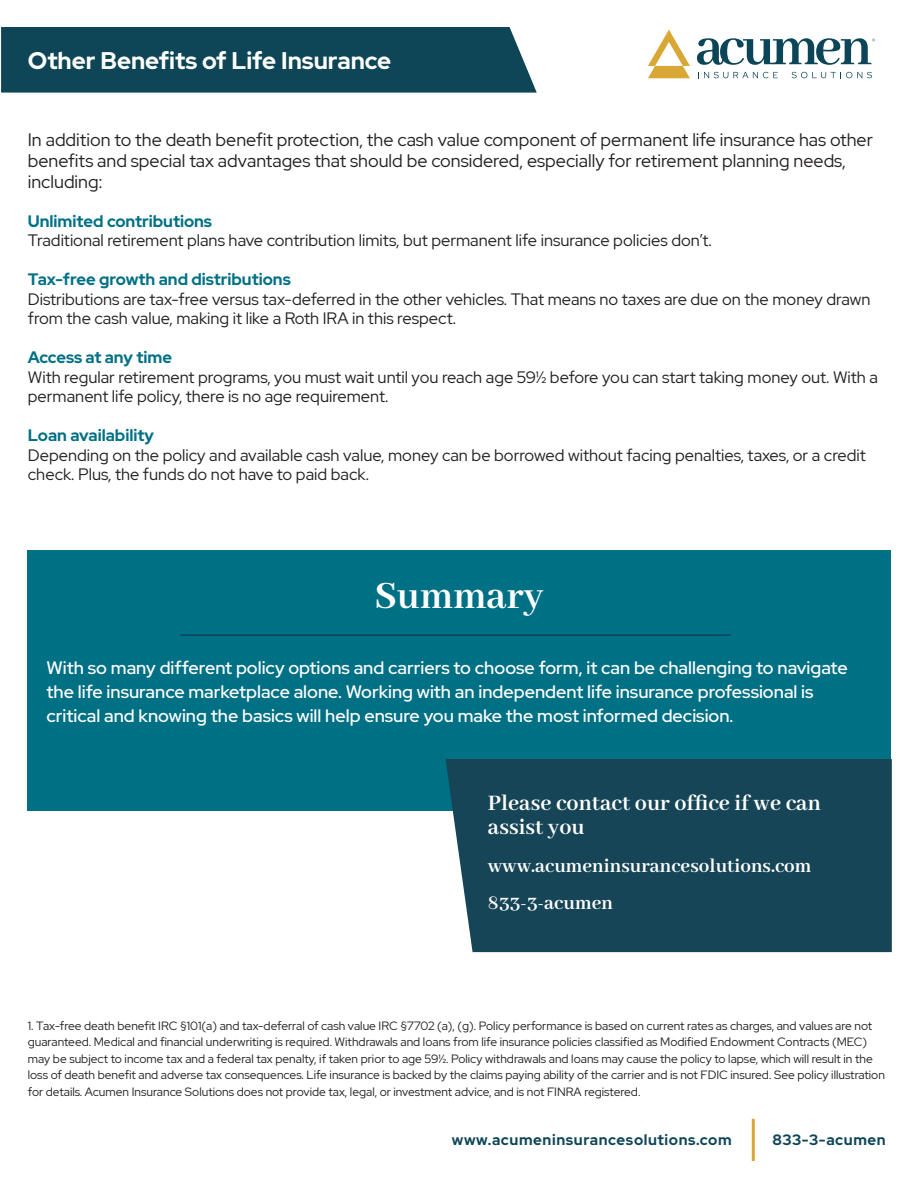
<style>
.page{position:relative;width:918px;height:1188px;background:#fff}
.page>*{position:absolute;margin:0;border:0;box-sizing:border-box;transform-origin:0 0}
.t1{font:700 42px "Abhaya Libre";color:#fff}
.t2{font:700 24px/24px "Abhaya Libre";color:#fff}
.t3{font:700 24px "Red Hat Display";color:#fff}
.t4{font:700 21px "Abhaya Libre";color:#fff}
.t5{font:500 18px/24px "Red Hat Display";color:#fff}
.t6{font:18px/21px "Red Hat Display";color:#231f20}
.t7{font:16.5px/19.5px "Red Hat Display";color:#231f20}
.t8{font:700 16.5px "Red Hat Display";color:#007085}
.t9{font:700 15px "Red Hat Display";letter-spacing:.04em;color:#0e4658}
.t10{font:12px/16.5px "Red Hat Display";color:#231f20}
</style>
<div class="page">
<div style="left:27px;top:551px;width:864px;height:260px;background:#007085"></div>
<hr style="left:181px;top:634px;width:550px;height:2px;background:#0e4658">
<hr style="left:752px;top:1119px;width:3px;height:42px;background:#daa735">
<div style="left:446px;top:759px;width:446px;height:193px;background:#164557"></div>
<svg style="left:648px;top:30px;width:42px;height:48px"></svg>
<svg style="left:697px;top:38px;width:178px;height:27px"></svg>
<svg style="left:698px;top:72px;width:80px;height:6px"></svg>
<svg style="left:792px;top:72px;width:80px;height:6px"></svg>
<div style="left:1px;top:27px;width:536px;height:66px;background:#0e4658"></div>
<p class="t3" style="left:28px;top:45px;width:365px">Other Benefits of Life Insurance</p>
<p class="t6" style="left:28px;top:129px;width:847px">In addition to the death benefit protection, the cash value component of permanent life insurance has other benefits and special tax advantages that should be considered, especially for retirement planning needs, including:</p>
<p class="t8" style="left:28px;top:210px;width:186px">Unlimited contributions</p>
<p class="t7" style="left:28px;top:230px;width:685px">Traditional retirement plans have contribution limits, but permanent life insurance policies don’t.</p>
<p class="t8" style="left:28px;top:269px;width:264px">Tax-free growth and distributions</p>
<p class="t7" style="left:28px;top:289px;width:844px">Distributions are tax-free versus tax-deferred in the other vehicles. That means no taxes are due on the money drawn from the cash value, making it like a Roth IRA in this respect.</p>
<p class="t8" style="left:28px;top:347px;width:146px">Access at any time</p>
<p class="t7" style="left:28px;top:367px;width:852px">With regular retirement programs, you must wait until you reach age 59½ before you can start taking money out. With a permanent life policy, there is no age requirement.</p>
<p class="t8" style="left:28px;top:425px;width:128px">Loan availability</p>
<p class="t7" style="left:28px;top:445px;width:840px">Depending on the policy and available cash value, money can be borrowed without facing penalties, taxes, or a credit check. Plus, the funds do not have to paid back.</p>
<p class="t1" style="left:374px;top:573px;width:171px">Summary</p>
<p class="t5" style="left:47px;top:656px;width:803px">With so many different policy options and carriers to choose form, it can be challenging to navigate the life insurance marketplace alone. Working with an independent life insurance professional is critical and knowing the basics will help ensure you make the most informed decision.</p>
<p class="t2" style="left:488px;top:792px;width:335px">Please contact our office if we can assist you</p>
<p class="t4" style="left:488px;top:854px;width:325px">www.acumeninsurancesolutions.com</p>
<p class="t4" style="left:488px;top:892px;width:127px">833-3-acumen</p>
<p class="t10" style="left:28px;top:1017px;width:859px">1. Tax-free death benefit IRC §101(a) and tax-deferral of cash value IRC §7702 (a), (g). Policy performance is based on current rates as charges, and values are not guaranteed. Medical and financial underwriting is required. Withdrawals and loans from life insurance policies classified as Modified Endowment Contracts (MEC) may be subject to income tax and a federal tax penalty, if taken prior to age 59½. Policy withdrawals and loans may cause the policy to lapse, which will result in the loss of death benefit and adverse tax consequences. Life insurance is backed by the claims paying ability of the carrier and is not FDIC insured. See policy illustration for details. Acumen Insurance Solutions does not provide tax, legal, or investment advice, and is not FINRA registered.</p>
<p class="t9" style="left:452px;top:1130px;width:281px">www.acumeninsurancesolutions.com</p>
<p class="t9" style="left:772px;top:1130px;width:115px">833-3-acumen</p>
</div>
